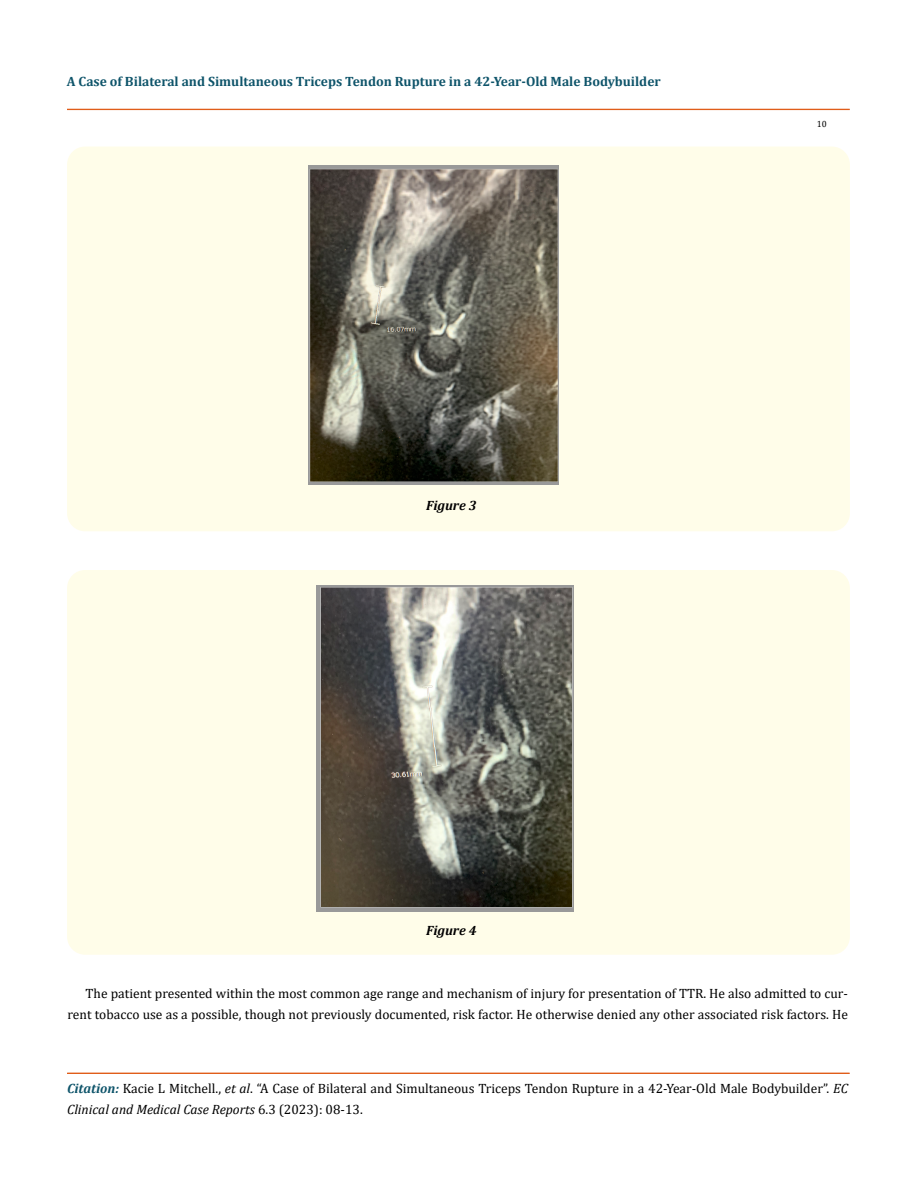
<style>
.page{position:relative;width:917px;height:1188px;background:#fff}
.page>*{position:absolute;margin:0;border:0;box-sizing:border-box;transform-origin:0 0}
.t1{font:13.5px/21px "Cambria";color:#000}
.t2{font:700 13.5px "Cambria";color:#0e546a}
.t3{font:italic 700 13.5px "Cambria";color:#000}
.t4{font:9px "Cambria";color:#000}
.s1{font-weight:700;font-style:italic;color:#0e546a}
.s2{font-style:italic}
</style>
<div class="page">
<div style="left:67px;top:109px;width:782px;height:1px;border:1px solid #e05d1a"></div>
<div style="left:67px;top:1073px;width:782px;height:1px;border:1px solid #e05d1a"></div>
<div style="left:67px;top:147px;width:782px;height:384px;background:#fffde9;border-radius:18px"></div>
<img style="left:308px;top:166px;width:250px;height:319px">
<div style="left:67px;top:570px;width:782px;height:385px;background:#fffde9;border-radius:18px"></div>
<img style="left:317px;top:585px;width:256px;height:327px">
<p class="t2" style="left:67px;top:72px;width:595px">A Case of Bilateral and Simultaneous Triceps Tendon Rupture in a 42-Year-Old Male Bodybuilder</p>
<p class="t3" style="left:426px;top:496px;width:52px">Figure 3</p>
<p class="t4" style="left:816px;top:118px;width:11px">10</p>
<p class="t3" style="left:426px;top:921px;width:52px">Figure 4</p>
<p class="t1" style="left:68px;top:982px;width:782px;text-align:right">The patient presented within the most common age range and mechanism of injury for presentation of TTR. He also admitted to cur&shy;rent tobacco use as a possible, though not previously documented, risk factor. He otherwise denied any other associated risk factors. He</p>
<p class="t1" style="left:67px;top:1078px;width:782px"><span class="s1">Citation:</span> Kacie L Mitchell., <span class="s2">et al</span>. “A Case of Bilateral and Simultaneous Triceps Tendon Rupture in a 42-Year-Old Male Bodybuilder”. <span class="s2">EC<br>Clinical and Medical Case Reports</span> 6.3 (2023): 08-13.</p>
</div>
